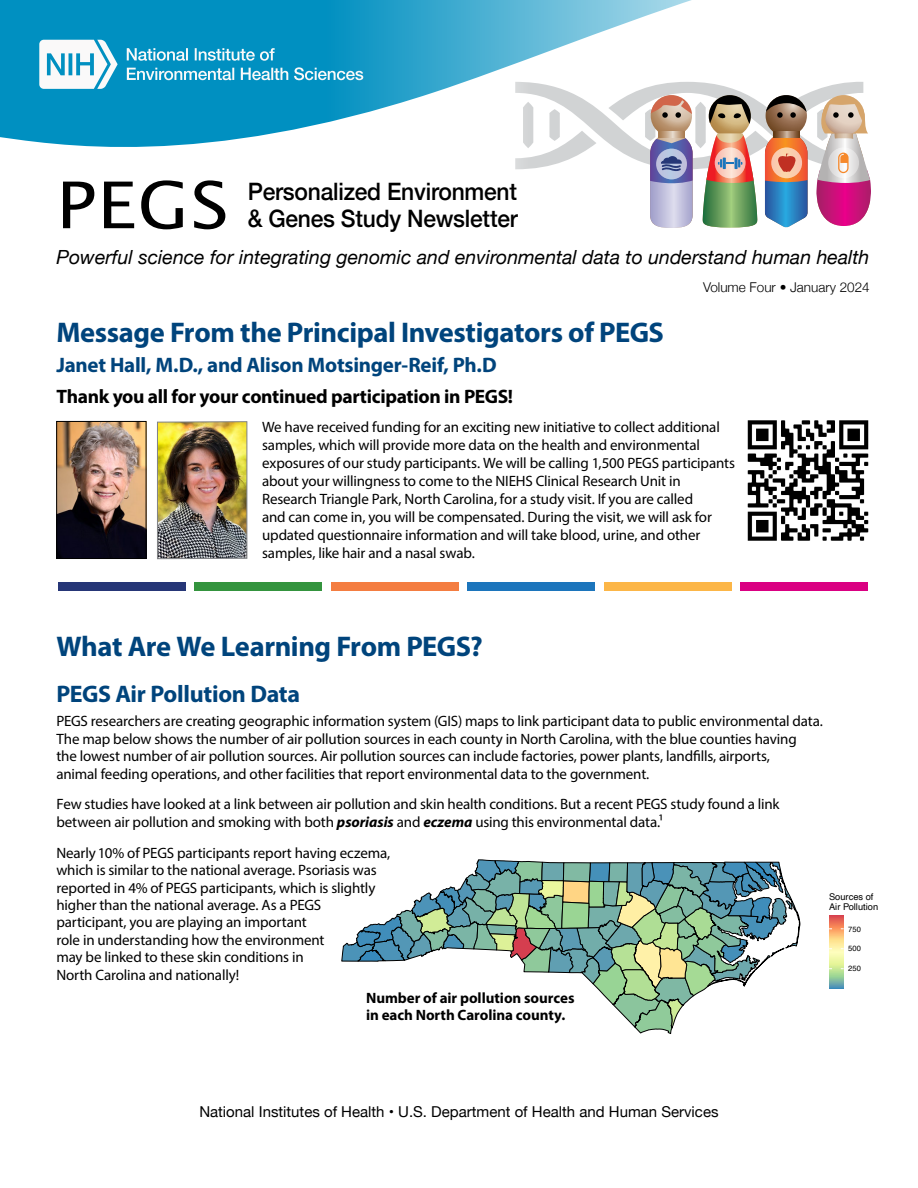
<style>
.page{position:relative;width:918px;height:1188px;background:#fff}
.page>*{position:absolute;margin:0;border:0;box-sizing:border-box;transform-origin:0 0}
.t1{font:64.5px "Lucida Grande";color:#000;scale:1.1 1}
.H_paragraph{font:700 28.5px "Myriad Pro";letter-spacing:-.015em;color:#00447c}
.subhead_paragraph{font:700 28.5px "Myriad Pro";letter-spacing:-.015em;color:#00447c}
.t2{font:500 24px/27px "Helvetica Neue";letter-spacing:-.01em;color:#000;scale:.95 1}
.subhead_paragraph-2{font:700 24px "Myriad Pro";letter-spacing:-.015em;color:#00447c}
.H_paragraph-2{font:700 21px "Myriad Pro";letter-spacing:-.015em;color:#00447c}
.t3{font:italic 19.5px "Helvetica Neue";color:#000}
.H_paragraph-3{font:700 19.5px "Myriad Pro";letter-spacing:-.015em;color:#000}
.Paragraph_Style_1{font:15px/17.4px "Myriad Pro";letter-spacing:-.01em;color:#000}
.subhead_paragraph-3{font:15px/18px "Myriad Pro";letter-spacing:-.01em;color:#000}
.t4{font:15px "Helvetica Neue";color:#000}
.Paragraph_Style_1-2{font:700 15px/17.4px "Myriad Pro";letter-spacing:-.005em;color:#000}
.t5{font:300 13.5px "Helvetica Neue";color:#000}
.t6{font:9.3px/10.1px "Helvetica";color:#000}
.t7{font:7.65px "Helvetica";color:#000}
.s1{font-weight:700;font-style:italic}
</style>
<div class="page">
<svg style="left:341px;top:859px;width:459px;height:175px"></svg>
<img style="left:829px;top:916px;width:15px;height:73px">
<svg style="left:0;top:0;width:692px;height:147px"></svg>
<svg style="left:515px;top:81px;width:356px;height:147px"></svg>
<img style="left:159px;top:423px;width:86px;height:134px">
<div style="left:157px;top:421px;width:90px;height:138px;border:1px solid #808285"></div>
<img style="left:58px;top:423px;width:86px;height:134px">
<div style="left:56px;top:421px;width:90px;height:138px;border:1px solid #000"></div>
<svg style="left:39px;top:40px;width:79px;height:49px"></svg>
<svg style="left:127px;top:67px;width:236px;height:13px"></svg>
<svg style="left:127px;top:48px;width:148px;height:13px"></svg>
<img style="left:747px;top:420px;width:122px;height:121px">
<div style="left:58px;top:582px;width:128px;height:8px;background:#263677"></div>
<div style="left:194px;top:582px;width:128px;height:8px;background:#34943e"></div>
<div style="left:331px;top:582px;width:128px;height:8px;background:#f47d41"></div>
<div style="left:467px;top:582px;width:128px;height:8px;background:#1c75bc"></div>
<div style="left:604px;top:582px;width:128px;height:8px;background:#fcb647"></div>
<div style="left:741px;top:582px;width:127px;height:8px;background:#da0082"></div>
<p class="t1" style="left:56px;top:168px;width:158px">PEGS</p>
<p class="t3" style="left:56px;top:243px;width:815px">Powerful science for integrating genomic and environmental data to understand human health</p>
<p class="t2" style="left:248px;top:176px;width:286px">Personalized Environment &amp; Genes Study Newsletter</p>
<p class="t5" style="left:703px;top:277px;width:168px">Volume Four • January 2024</p>
<p class="H_paragraph" style="left:56px;top:314px;width:609px">Message From the Principal Investigators of PEGS</p>
<p class="H_paragraph-2" style="left:56px;top:351px;width:442px">Janet Hall, M.D., and Alison Motsinger-Reif, Ph.D</p>
<p class="H_paragraph-3" style="left:56px;top:384px;width:458px">Thank you all for your continued participation in PEGS!</p>
<p class="subhead_paragraph-3" style="left:262px;top:418px;width:475px">We have received funding for an exciting new initiative to collect additional samples, which will provide more data on the health and environmental exposures of our study participants. We will be calling 1,500 PEGS participants about your willingness to come to the NIEHS Clinical Research Unit in Research Triangle Park, North Carolina, for a study visit. If you are called<br>and can come in, you will be compensated. During the visit, we will ask for updated questionnaire information and will take blood, urine, and other samples, like hair and a nasal swab.</p>
<p class="subhead_paragraph" style="left:56px;top:627px;width:428px">What Are We Learning From PEGS?</p>
<p class="subhead_paragraph-2" style="left:56px;top:678px;width:245px">PEGS Air Pollution Data</p>
<p class="Paragraph_Style_1" style="left:56px;top:712px;width:768px">PEGS researchers are creating geographic information system (GIS) maps to link participant data to public environmental data.<br>The map below shows the number of air pollution sources in each county in North Carolina, with the blue counties having<br>the lowest number of air pollution sources. Air pollution sources can include factories, power plants, landfills, airports,<br>animal feeding operations, and other facilities that report environmental data to the government.</p>
<p class="Paragraph_Style_1" style="left:56px;top:795px;width:725px">Few studies have looked at a link between air pollution and skin health conditions. But a recent PEGS study found a link between air pollution and smoking with both <span class="s1">psoriasis</span> and <span class="s1">eczema</span> using this environmental data.1</p>
<p class="Paragraph_Style_1" style="left:56px;top:844px;width:335px">Nearly 10% of PEGS participants report having eczema, which is similar to the national average. Psoriasis was reported in 4% of PEGS participants, which is slightly higher than the national average. As a PEGS participant, you are playing an important<br>role in understanding how the environment<br>may be linked to these skin conditions in<br>North Carolina and nationally!</p>
<p class="t6" style="left:829px;top:892px;width:51px">Sources of<br>Air Pollution</p>
<p class="t7" style="left:848px;top:923px;width:14px">750</p>
<p class="t7" style="left:848px;top:943px;width:14px">500</p>
<p class="t7" style="left:848px;top:963px;width:14px">250</p>
<p class="Paragraph_Style_1-2" style="left:366px;top:988px;width:210px">Number of air pollution sources in each North Carolina county.</p>
<p class="t4" style="left:199px;top:1101px;width:521px">National Institutes of Health • U.S. Department of Health and Human Services</p>
</div>
